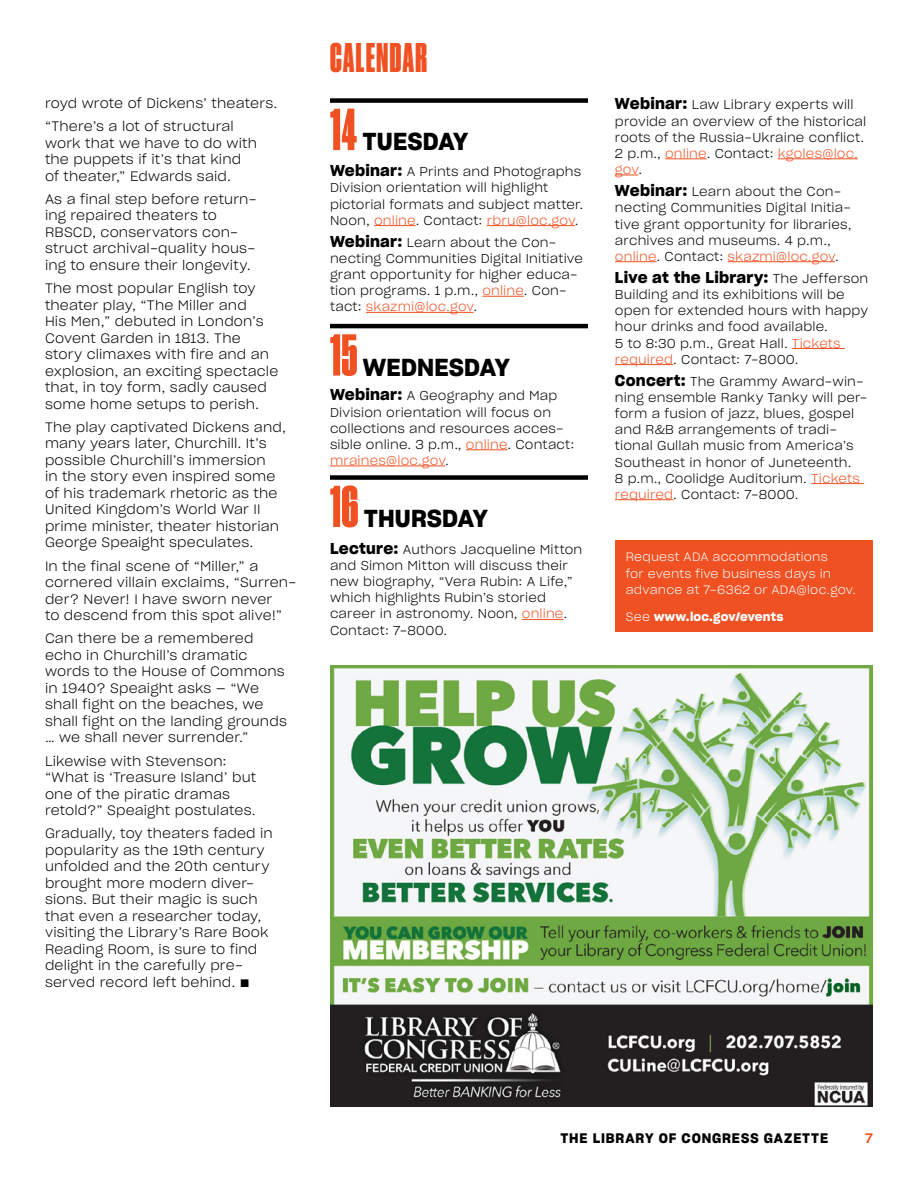
<style>
.page{position:relative;width:918px;height:1188px;background:#fff}
.page>*{position:absolute;margin:0;border:0;box-sizing:border-box;transform-origin:0 0}
.Calendar_text{font:55.5px "Druk Cond Super";color:#f05123}
.Section_header{font:39px "Druk Cond Super";letter-spacing:.04em;color:#f05123}
.Calendar_text-2{font:24px "Sharp Grotesk Sm Bold 20";letter-spacing:.01em;color:#000}
.Calendar_text-3{font:15.3px "Sharp Grotesk Sm Bold 20";letter-spacing:.015em;color:#000}
.Text{font:13.5px/16.5px "Sharp Grotesk Light 20";letter-spacing:.01em;color:#000}
.t1{font:13.5px "Sharp Grotesk Sm Bold 20";letter-spacing:.065em;color:#000}
.t2{font:13.5px "Sharp Grotesk Medium 20";color:#f05123}
.Calendar_text-4{font:12.75px/16.2px "Sharp Grotesk Light 20";letter-spacing:.015em;color:#000}
.Text-2{font:12px/16.5px "Sharp Grotesk Light 20";letter-spacing:.015em;color:#fff}
.Text-3{font:12px "Sharp Grotesk Sm Bold 20";letter-spacing:.015em;color:#fff}
.s1{font-family:"Sharp Grotesk Sm Bold 20";font-size:15.3px}
.s2{color:#f05123}
.s3{font-family:"Sharp Grotesk Light 20";font-size:12.75px}
.s4{font-family:"Sharp Grotesk Light 20"}
</style>
<div class="page">
<hr style="left:374px;top:225px;width:42px;height:1px;background:#f05123">
<hr style="left:487px;top:225px;width:88px;height:1px;background:#f05123">
<hr style="left:482px;top:296px;width:42px;height:1px;background:#f05123">
<hr style="left:366px;top:312px;width:107px;height:1px;background:#f05123">
<hr style="left:466px;top:449px;width:42px;height:1px;background:#f05123">
<hr style="left:330px;top:466px;width:115px;height:1px;background:#f05123">
<hr style="left:522px;top:619px;width:41px;height:1px;background:#f05123">
<div style="left:330px;top:98px;width:258px;height:5px;background:#000"></div>
<hr style="left:330px;top:324px;width:258px;height:4px;background:#000">
<div style="left:330px;top:475px;width:258px;height:5px;background:#000"></div>
<hr style="left:665px;top:159px;width:42px;height:1px;background:#f05123">
<hr style="left:778px;top:159px;width:80px;height:1px;background:#f05123">
<svg style="left:615px;top:175px;width:23px;height:1px"></svg>
<hr style="left:615px;top:261px;width:42px;height:1px;background:#f05123">
<hr style="left:728px;top:261px;width:107px;height:1px;background:#f05123">
<hr style="left:792px;top:348px;width:53px;height:1px;background:#f05123">
<hr style="left:615px;top:364px;width:58px;height:1px;background:#f05123">
<hr style="left:811px;top:483px;width:53px;height:1px;background:#f05123">
<hr style="left:615px;top:499px;width:58px;height:1px;background:#f05123">
<div style="left:615px;top:541px;width:258px;height:91px;background:#f05123"></div>
<img style="left:330px;top:665px;width:543px;height:442px">
<p class="Text" style="left:45px;top:94px;width:234px">royd wrote of Dickens’ theaters.</p>
<p class="Text" style="left:45px;top:118px;width:214px">“There’s a lot of structural work that we have to do with the puppets if it’s that kind of theater,” Edwards said.</p>
<p class="Text" style="left:45px;top:190px;width:213px">As a final step before return&shy;ing repaired theaters to<br>RBSCD, conservators con&shy;struct archival-quality hous&shy;ing to ensure their longevity.</p>
<p class="Text" style="left:45px;top:280px;width:235px">The most popular English toy theater play, “The Miller and<br>His Men,” debuted in London’s<br>Covent Garden in 1813. The story climaxes with fire and an explosion, an exciting spectacle that, in toy form, sadly caused some home setups to perish.</p>
<p class="Text" style="left:45px;top:418px;width:242px">The play captivated Dickens and, many years later, Churchill. It’s possible Churchill’s immersion<br>in the story even inspired some of his trademark rhetoric as the<br>United Kingdom’s World War II prime minister, theater historian<br>George Speaight speculates.</p>
<p class="Text" style="left:45px;top:557px;width:253px">In the final scene of “Miller,” a cornered villain exclaims, “Surren&shy;der? Never! I have sworn never<br>to descend from this spot alive!”</p>
<p class="Text" style="left:45px;top:630px;width:243px">Can there be a remembered echo in Churchill’s dramatic words to the House of Commons in 1940? Speaight asks — “We shall fight on the beaches, we shall fight on the landing grounds … we shall never surrender.”</p>
<p class="Text" style="left:45px;top:752px;width:213px">Likewise with Stevenson: “What is ‘Treasure Island’ but one of the piratic dramas retold?” Speaight postulates.</p>
<p class="Text" style="left:45px;top:825px;width:229px">Gradually, toy theaters faded in popularity as the 19th century unfolded and the 20th century brought more modern diver&shy;sions. But their magic is such that even a researcher today, visiting the Library’s Rare Book<br>Reading Room, is sure to find delight in the carefully pre&shy;served record left behind. ▪</p>
<p class="Section_header" style="left:330px;top:34px;width:99px">CALENDAR</p>
<p class="Calendar_text" style="left:330px;top:96px;width:29px">14</p>
<p class="Calendar_text-2" style="left:362px;top:122px;width:107px">TUESDAY</p>
<p class="Calendar_text-4" style="left:330px;top:163px;width:255px"><span class="s1">Webinar:</span> A Prints and Photographs Division orientation will highlight pictorial formats and subject matter.<br>Noon, <span class="s2">online</span>. Contact: <span class="s2">rbru@loc.gov</span>.</p>
<p class="Calendar_text-4" style="left:330px;top:234px;width:255px"><span class="s1">Webinar:</span> Learn about the Con&shy;necting Communities Digital Initiative grant opportunity for higher educa&shy;tion programs. 1 p.m., <span class="s2">online</span>. Con&shy;tact: <span class="s2">skazmi@loc.gov</span>.</p>
<p class="Calendar_text" style="left:330px;top:321px;width:29px">15</p>
<p class="Calendar_text-2" style="left:363px;top:348px;width:149px">WEDNESDAY</p>
<p class="Calendar_text-4" style="left:330px;top:387px;width:246px"><span class="s1">Webinar:</span> A Geography and Map<br>Division orientation will focus on collections and resources acces&shy;sible online. 3 p.m., <span class="s2">online</span>. Contact: <span class="s2">mraines@loc.gov</span>.</p>
<p class="Calendar_text" style="left:330px;top:472px;width:30px">16</p>
<p class="Calendar_text-2" style="left:364px;top:499px;width:126px">THURSDAY</p>
<p class="Calendar_text-4" style="left:330px;top:541px;width:254px"><span class="s1">Lecture:</span> Authors Jacqueline Mitton and Simon Mitton will discuss their new biography, “Vera Rubin: A Life,” which highlights Rubin’s storied career in astronomy. Noon, <span class="s2">online</span>.<br>Contact: 7-8000.</p>
<p class="Calendar_text-4" style="left:615px;top:96px;width:253px"><span class="s1">Webinar:</span> Law Library experts will provide an overview of the historical roots of the Russia-Ukraine conflict.<br>2 p.m., <span class="s2">online</span>. Contact: <span class="s2">kgoles@loc. gov</span>.</p>
<p class="Calendar_text-4" style="left:615px;top:183px;width:238px"><span class="s1">Webinar:</span> Learn about the Con&shy;necting Communities Digital Initia&shy;tive grant opportunity for libraries, archives and museums. 4 p.m., <span class="s2">online</span>. Contact: <span class="s2">skazmi@loc.gov</span>.</p>
<p class="Calendar_text-3" style="left:615px;top:265px;width:255px">Live at the Library: <span class="s3">The Jefferson</span></p>
<p class="Calendar_text-4" style="left:615px;top:286px;width:255px">Building and its exhibitions will be open for extended hours with happy hour drinks and food available.<br>5 to 8:30 p.m., Great Hall. <span class="s2">Tickets required</span>. Contact: 7-8000.</p>
<p class="Calendar_text-4" style="left:615px;top:373px;width:254px"><span class="s1">Concert:</span> The Grammy Award-win&shy;ning ensemble Ranky Tanky will per&shy;form a fusion of jazz, blues, gospel and R&amp;B arrangements of tradi&shy;tional Gullah music from America’s Southeast in honor of Juneteenth.<br>8 p.m., Coolidge Auditorium. <span class="s2">Tickets required</span>. Contact: 7-8000.</p>
<p class="Text-2" style="left:626px;top:548px;width:232px">Request ADA accommodations<br>for events five business days in advance at 7-6362 or ADA@loc.gov.</p>
<p class="Text-3" style="left:626px;top:607px;width:159px"><span class="s4">See</span> www.loc.gov/events</p>
<p class="t1" style="left:560px;top:1127px;width:269px">THE LIBRARY OF CONGRESS GAZETTE</p>
<p class="t2" style="left:865px;top:1127px;width:9px">7</p>
</div>
